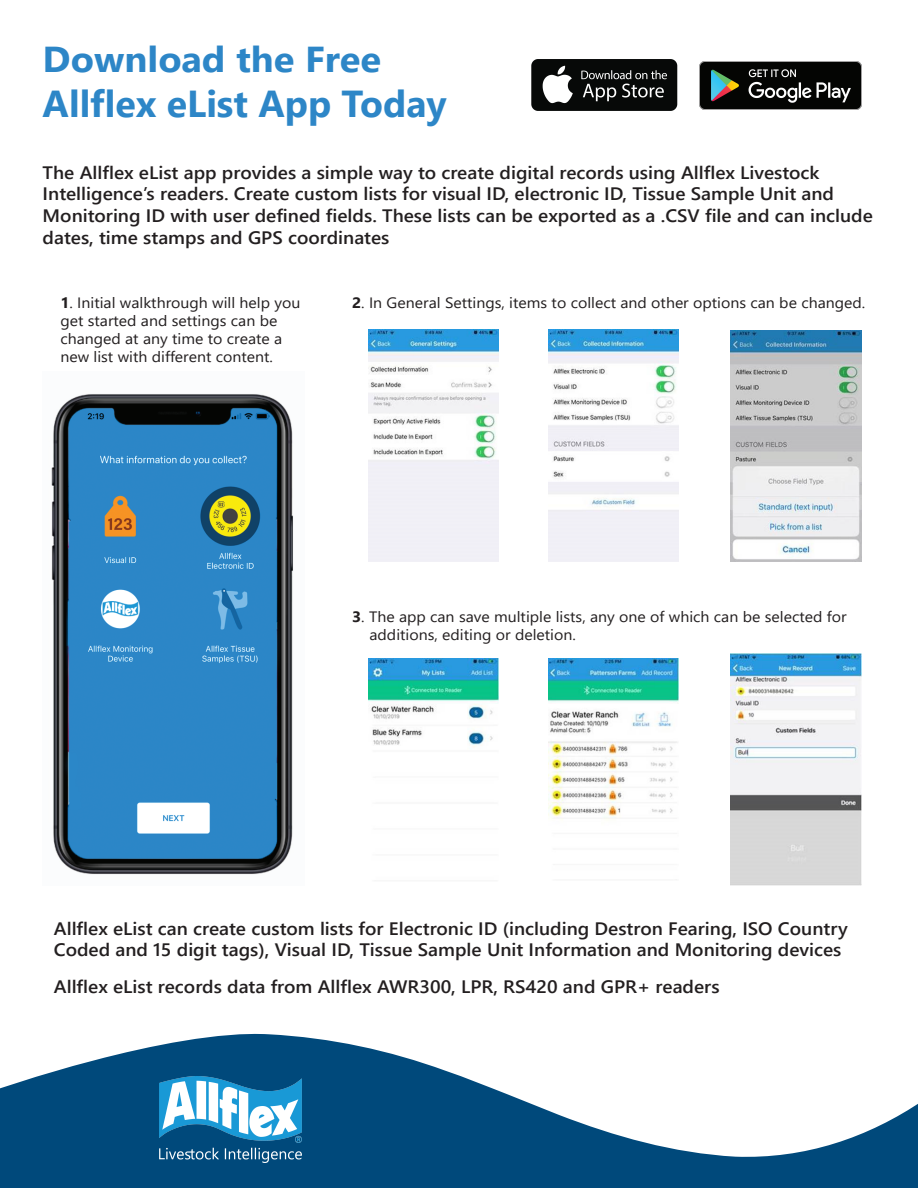
<style>
.page{position:relative;width:918px;height:1188px;background:#fff}
.page>*{position:absolute;margin:0;border:0;box-sizing:border-box;transform-origin:0 0}
.t1{font:700 37.5px "Segoe UI";color:#2d86c7}
.t2{font:700 36px "Segoe UI";color:#2d86c7;scale:1.06 1}
.t3{font:600 18px/21.6px "Segoe UI";color:#231f20;scale:1.06 1}
.t4{font:15px/18px "Segoe UI";color:#231f20;scale:1.06 1}
.s1{font-weight:700}
</style>
<div class="page">
<img style="left:51px;top:394px;width:242px;height:481px">
<svg style="left:0;top:1033px;width:918px;height:155px;fill:#00497b"></svg>
<img style="left:531px;top:60px;width:147px;height:51px">
<img style="left:700px;top:61px;width:161px;height:48px">
<img style="left:368px;top:330px;width:131px;height:231px">
<img style="left:548px;top:330px;width:131px;height:231px">
<img style="left:731px;top:330px;width:130px;height:231px">
<img style="left:368px;top:659px;width:131px;height:88px">
<img style="left:548px;top:659px;width:131px;height:160px">
<img style="left:731px;top:654px;width:130px;height:232px">
<img style="left:160px;top:1077px;width:141px;height:85px">
<h2 class="t2" style="left:43px;top:25px;width:321px">Download the Free</h2>
<h1 class="t1" style="left:43px;top:68px;width:406px">Allflex eList App Today</h1>
<p class="t3" style="left:43px;top:160px;width:785px">The Allflex eList app provides a simple way to create digital records using Allflex Livestock Intelligence’s readers. Create custom lists for visual ID, electronic ID, Tissue Sample Unit and Monitoring ID with user defined fields. These lists can be exported as a .CSV file and can include dates, time stamps and GPS coordinates</p>
<p class="t4" style="left:60px;top:293px;width:228px"><span class="s1">1</span>. Initial walkthrough will help you get started and settings can be changed at any time to create a new list with different content.</p>
<p class="t4" style="left:352px;top:292px;width:486px"><span class="s1">2</span>. In General Settings, items to collect and other options can be changed.</p>
<p class="t4" style="left:370px;top:606px;width:452px;text-indent:-17px"><span class="s1">3</span>. The app can save multiple lists, any one of which can be selected for additions, editing or deletion.</p>
<p class="t3" style="left:54px;top:916px;width:751px">Allflex eList can create custom lists for Electronic ID (including Destron Fearing, ISO Country<br>Coded and 15 digit tags), Visual ID, Tissue Sample Unit Information and Monitoring devices</p>
<p class="t3" style="left:54px;top:974px;width:630px">Allflex eList records data from Allflex AWR300, LPR, RS420 and GPR+ readers</p>
</div>
